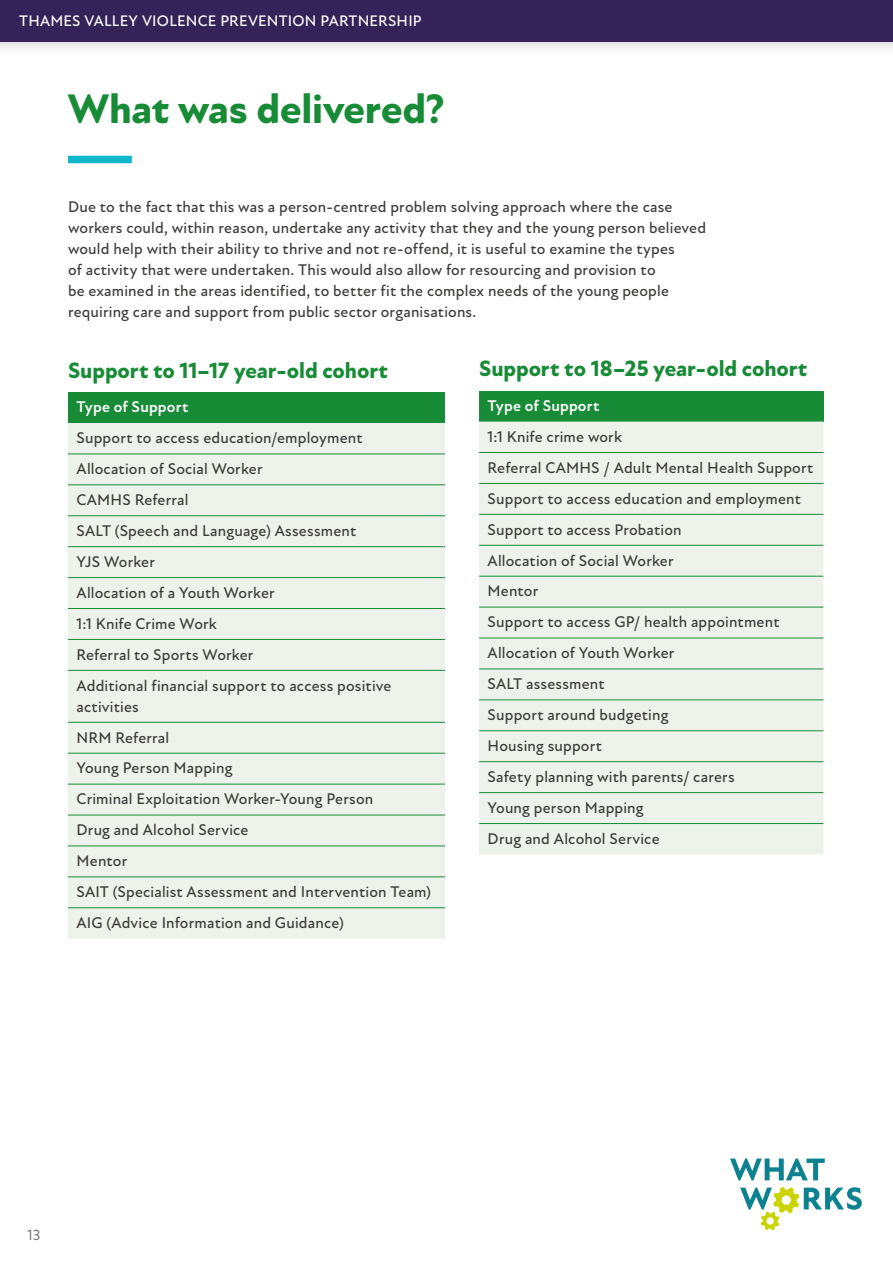
<style>
.page{position:relative;width:893px;height:1263px;background:#fff}
.page>*{position:absolute;margin:0;border:0;box-sizing:border-box;transform-origin:0 0}
.t1{font:800 42px "New Atten";letter-spacing:-.005em;color:#188b37}
.t2{font:800 22.5px "New Atten";letter-spacing:-.005em;color:#188b37}
.Body_text{font:500 15.75px/21px "New Atten";letter-spacing:.01em;color:#3c3c3b}
.Body_text-2{font:700 15.75px "New Atten";letter-spacing:.01em;color:#fff}
.t3{font:500 15.6px "New Atten";letter-spacing:.015em;color:#fff}
.t4{font:15px "New Atten";color:#6b6b6a}
</style>
<div class="page">
<div style="left:68px;top:156px;width:64px;height:7px;background:#0fb6cc"></div>
<div style="left:479px;top:391px;width:344px;height:31px;background:#188b37"></div>
<div style="left:479px;top:422px;width:344px;height:432px;background:#edf3ea"></div>
<hr style="left:479px;top:452px;width:344px;height:1px;background:#188b37">
<hr style="left:479px;top:483px;width:344px;height:1px;background:#188b37">
<hr style="left:479px;top:514px;width:344px;height:1px;background:#188b37">
<hr style="left:479px;top:545px;width:344px;height:1px;background:#188b37">
<hr style="left:479px;top:576px;width:344px;height:1px;background:#188b37">
<hr style="left:479px;top:607px;width:344px;height:1px;background:#188b37">
<hr style="left:479px;top:638px;width:344px;height:1px;background:#188b37">
<hr style="left:479px;top:668px;width:344px;height:1px;background:#188b37">
<hr style="left:479px;top:699px;width:344px;height:1px;background:#188b37">
<hr style="left:479px;top:730px;width:344px;height:1px;background:#188b37">
<hr style="left:479px;top:761px;width:344px;height:1px;background:#188b37">
<hr style="left:479px;top:792px;width:344px;height:1px;background:#188b37">
<hr style="left:479px;top:823px;width:344px;height:1px;background:#188b37">
<div style="left:68px;top:392px;width:377px;height:31px;background:#188b37"></div>
<div style="left:68px;top:423px;width:377px;height:516px;background:#edf3ea"></div>
<hr style="left:68px;top:453px;width:377px;height:1px;background:#188b37">
<hr style="left:68px;top:484px;width:377px;height:1px;background:#188b37">
<hr style="left:68px;top:515px;width:377px;height:1px;background:#188b37">
<hr style="left:68px;top:546px;width:377px;height:1px;background:#188b37">
<hr style="left:68px;top:577px;width:377px;height:1px;background:#188b37">
<hr style="left:68px;top:608px;width:377px;height:1px;background:#188b37">
<hr style="left:68px;top:639px;width:377px;height:1px;background:#188b37">
<hr style="left:68px;top:670px;width:377px;height:1px;background:#188b37">
<hr style="left:68px;top:722px;width:377px;height:1px;background:#188b37">
<hr style="left:68px;top:753px;width:377px;height:1px;background:#188b37">
<hr style="left:68px;top:784px;width:377px;height:1px;background:#188b37">
<hr style="left:68px;top:815px;width:377px;height:1px;background:#188b37">
<hr style="left:68px;top:845px;width:377px;height:1px;background:#188b37">
<hr style="left:68px;top:876px;width:377px;height:1px;background:#188b37">
<hr style="left:68px;top:907px;width:377px;height:1px;background:#188b37">
<div style="left:0;top:0;width:893px;height:58px;background:#000;opacity:.2"></div>
<div style="left:0;top:0;width:893px;height:41px;background:#332358"></div>
<svg style="left:730px;top:1158px;width:95px;height:22px"></svg>
<svg style="left:740px;top:1187px;width:122px;height:43px"></svg>
<p class="t3" style="left:19px;top:12px;width:404px">THAMES VALLEY VIOLENCE PREVENTION PARTNERSHIP</p>
<h1 class="t1" style="left:68px;top:84px;width:378px">What was delivered?</h1>
<p class="Body_text" style="left:68px;top:196px;width:640px">Due to the fact that this was a person-centred problem solving approach where the case workers could, within reason, undertake any activity that they and the young person believed would help with their ability to thrive and not re-offend, it is useful to examine the types<br>of activity that were undertaken. This would also allow for resourcing and provision to<br>be examined in the areas identified, to better fit the complex needs of the young people requiring care and support from public sector organisations.</p>
<h3 class="t2" style="left:479px;top:355px;width:330px">Support to 18–25 year-old cohort</h3>
<p class="Body_text-2" style="left:488px;top:396px;width:113px">Type of Support</p>
<p class="Body_text" style="left:488px;top:426px;width:136px">1:1 Knife crime work</p>
<p class="Body_text" style="left:488px;top:457px;width:327px">Referral CAMHS / Adult Mental Health Support</p>
<p class="Body_text" style="left:488px;top:488px;width:315px">Support to access education and employment</p>
<p class="Body_text" style="left:488px;top:519px;width:196px">Support to access Probation</p>
<p class="Body_text" style="left:488px;top:550px;width:188px">Allocation of Social Worker</p>
<p class="Body_text" style="left:488px;top:581px;width:52px">Mentor</p>
<p class="Body_text" style="left:488px;top:612px;width:293px">Support to access GP/ health appointment</p>
<p class="Body_text" style="left:488px;top:643px;width:188px">Allocation of Youth Worker</p>
<p class="Body_text" style="left:488px;top:674px;width:119px">SALT assessment</p>
<p class="Body_text" style="left:488px;top:705px;width:182px">Support around budgeting</p>
<p class="Body_text" style="left:488px;top:735px;width:116px">Housing support</p>
<p class="Body_text" style="left:488px;top:766px;width:249px">Safety planning with parents/ carers</p>
<p class="Body_text" style="left:488px;top:797px;width:158px">Young person Mapping</p>
<p class="Body_text" style="left:488px;top:828px;width:174px">Drug and Alcohol Service</p>
<h3 class="t2" style="left:68px;top:357px;width:322px">Support to 11–17 year-old cohort</h3>
<p class="Body_text-2" style="left:77px;top:398px;width:113px">Type of Support</p>
<p class="Body_text" style="left:77px;top:428px;width:288px">Support to access education/employment</p>
<p class="Body_text" style="left:77px;top:459px;width:188px">Allocation of Social Worker</p>
<p class="Body_text" style="left:77px;top:490px;width:113px">CAMHS Referral</p>
<p class="Body_text" style="left:77px;top:520px;width:281px">SALT (Speech and Language) Assessment</p>
<p class="Body_text" style="left:77px;top:551px;width:80px">YJS Worker</p>
<p class="Body_text" style="left:77px;top:582px;width:200px">Allocation of a Youth Worker</p>
<p class="Body_text" style="left:77px;top:613px;width:142px">1:1 Knife Crime Work</p>
<p class="Body_text" style="left:77px;top:644px;width:178px">Referral to Sports Worker</p>
<p class="Body_text" style="left:77px;top:675px;width:317px">Additional financial support to access positive activities</p>
<p class="Body_text" style="left:77px;top:727px;width:94px">NRM Referral</p>
<p class="Body_text" style="left:77px;top:758px;width:157px">Young Person Mapping</p>
<p class="Body_text" style="left:77px;top:789px;width:298px">Criminal Exploitation Worker-Young Person</p>
<p class="Body_text" style="left:77px;top:820px;width:174px">Drug and Alcohol Service</p>
<p class="Body_text" style="left:77px;top:851px;width:52px">Mentor</p>
<p class="Body_text" style="left:77px;top:882px;width:356px">SAIT (Specialist Assessment and Intervention Team)</p>
<p class="Body_text" style="left:77px;top:912px;width:269px">AIG (Advice Information and Guidance)</p>
<p class="t4" style="left:27px;top:1226px;width:15px">13</p>
</div>
